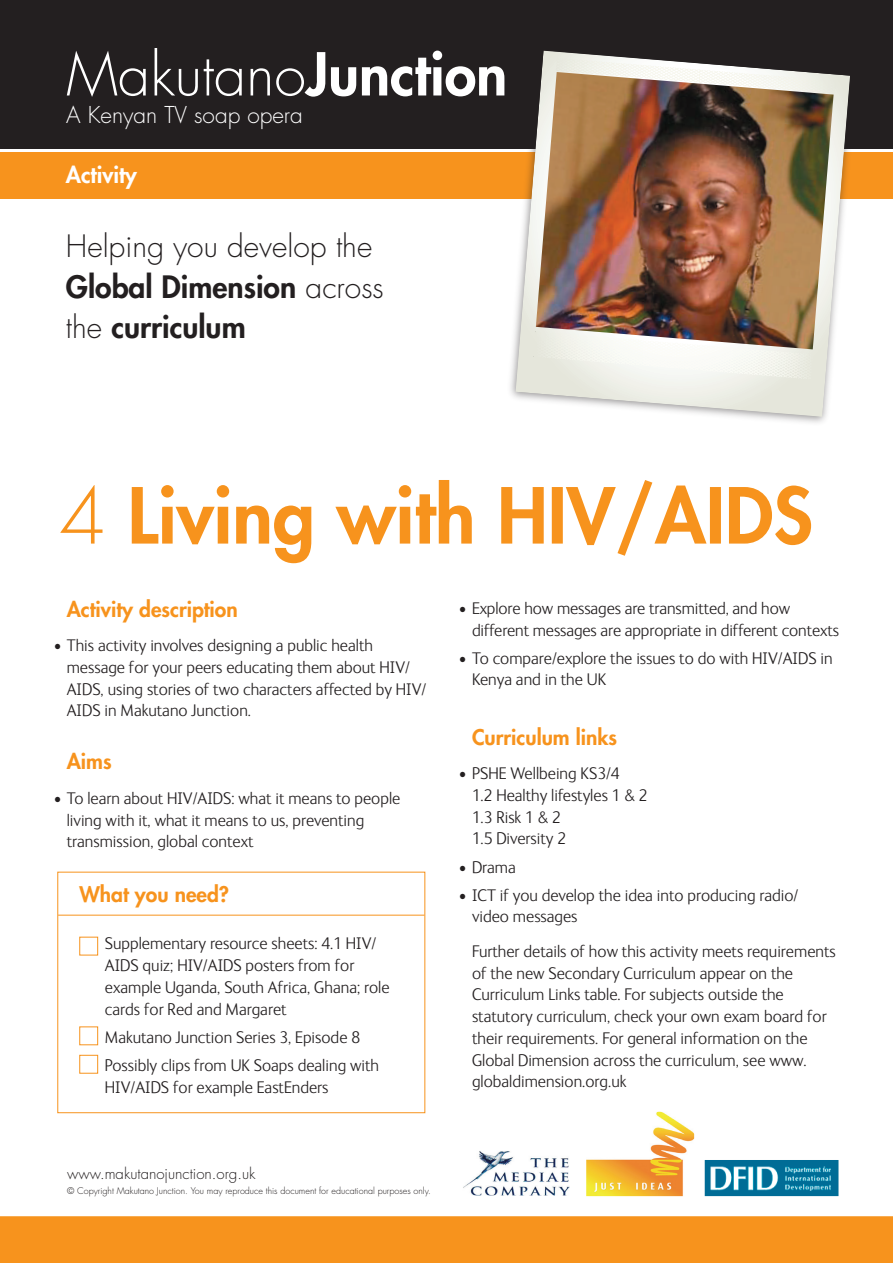
<style>
.page{position:relative;width:893px;height:1263px;background:#fff}
.page>*{position:absolute;margin:0;border:0;box-sizing:border-box;transform-origin:0 0}
.t1{font:800 75px "Futura";color:#f7931d}
.t2{font:300 57.6px "Futura";color:#fff}
.t3{font:300 30px/40.5px "Futura";color:#231f20}
.t4{font:300 22.65px "Futura";color:#fff}
.t5{font:800 22.5px "Futura";color:#fff}
.t6{font:800 21px "Futura";color:#f7931d}
.t7{font:300 17.25px/21.8px "NHM Ingrid";color:#231f20}
.t8{font:300 15px "Futura";color:#231f20}
.t9{font:300 9px "Futura";color:#231f20}
.s1{font-weight:800}
.s2{font-weight:300}
</style>
<div class="page">
<div style="left:0;top:152px;width:893px;height:46px;background:#f7931d"></div>
<div style="left:0;top:0;width:893px;height:149px;background:#231f20"></div>
<div style="left:505px;top:42px;width:353px;height:385px;background:#231f20;opacity:.49"></div>
<img style="left:516px;top:51px;width:334px;height:366px">
<svg style="left:606px;top:337px;width:207px;height:41px"></svg>
<svg style="left:558px;top:70px;width:278px;height:24px;background:#c1b1a0"></svg>
<img style="left:704px;top:1160px;width:134px;height:36px">
<img style="left:463px;top:1151px;width:107px;height:44px">
<div style="left:0;top:1216px;width:893px;height:47px;background:#f7931d"></div>
<img style="left:586px;top:1111px;width:108px;height:85px">
<hr style="left:58px;top:915px;width:366px;height:1px;background:#f7931d">
<div style="left:57px;top:872px;width:368px;height:241px;border:1px solid #f7931d"></div>
<div style="left:79px;top:937px;width:19px;height:18px;border:1px solid #f7931d"></div>
<div style="left:79px;top:1055px;width:19px;height:18px;border:1px solid #f7931d"></div>
<div style="left:79px;top:1026px;width:19px;height:19px;border:1px solid #f7931d"></div>
<h2 class="t2" style="left:66px;top:38px;width:442px">Makutano<span class="s1">Junction</span></h2>
<h3 class="t4" style="left:66px;top:100px;width:238px">A Kenyan TV soap opera</h3>
<h3 class="t5" style="left:66px;top:159px;width:73px">Activity</h3>
<h3 class="t3" style="left:66px;top:226px;width:319px">Helping you develop the<br><span class="s1">Global Dimension</span> across the <span class="s1">curriculum</span></h3>
<h1 class="t1" style="left:60px;top:466px;width:755px"><span class="s2">4</span> Living with HIV/AIDS</h1>
<p class="t6" style="left:67px;top:595px;width:173px">Activity description</p>
<p class="t7" style="left:67px;top:635px;width:361px;text-indent:-13px">• This activity involves designing a public health message for your peers educating them about HIV/ AIDS, using stories of two characters affected by HIV/ AIDS in Makutano Junction.</p>
<p class="t6" style="left:67px;top:747px;width:46px">Aims</p>
<p class="t7" style="left:67px;top:787px;width:335px;text-indent:-13px">• To learn about HIV/AIDS: what it means to people living with it, what it means to us, preventing transmission, global context</p>
<p class="t7" style="left:472px;top:597px;width:368px;text-indent:-13px">• Explore how messages are transmitted, and how different messages are appropriate in different contexts</p>
<p class="t7" style="left:472px;top:647px;width:362px;text-indent:-13px">• To compare/explore the issues to do with HIV/AIDS in<br>Kenya and in the UK</p>
<p class="t6" style="left:472px;top:723px;width:147px">Curriculum links</p>
<p class="t7" style="left:472px;top:763px;width:177px;text-indent:-13px">• PSHE Wellbeing KS3/4<br>1.2 Healthy lifestyles 1 &amp; 2<br>1.3 Risk 1 &amp; 2<br>1.5 Diversity 2</p>
<p class="t7" style="left:459px;top:856px;width:58px">• Drama</p>
<p class="t7" style="left:472px;top:884px;width:328px;text-indent:-13px">• ICT if you develop the idea into producing radio/ video messages</p>
<p class="t7" style="left:472px;top:941px;width:365px">Further details of how this activity meets requirements of the new Secondary Curriculum appear on the Curriculum Links table. For subjects outside the statutory curriculum, check your own exam board for their requirements. For general information on the Global Dimension across the curriculum, see www. globaldimension.org.uk</p>
<p class="t6" style="left:79px;top:880px;width:151px">What you need?</p>
<p class="t7" style="left:105px;top:933px;width:286px">Supplementary resource sheets: 4.1 HIV/ AIDS quiz; HIV/AIDS posters from for example Uganda, South Africa, Ghana; role cards for Red and Margaret</p>
<p class="t7" style="left:105px;top:1023px;width:276px;line-height:28.2px">Makutano Junction Series 3, Episode 8<br>Possibly clips from UK Soaps dealing with</p>
<p class="t7" style="left:105px;top:1076px;width:225px">HIV/AIDS for example EastEnders</p>
<p class="t8" style="left:67px;top:1164px;width:190px">www.makutanojunction.org.uk</p>
<p class="t9" style="left:67px;top:1185px;width:365px">© Copyright Makutano Junction. You may reproduce this document for educational purposes only.</p>
</div>
